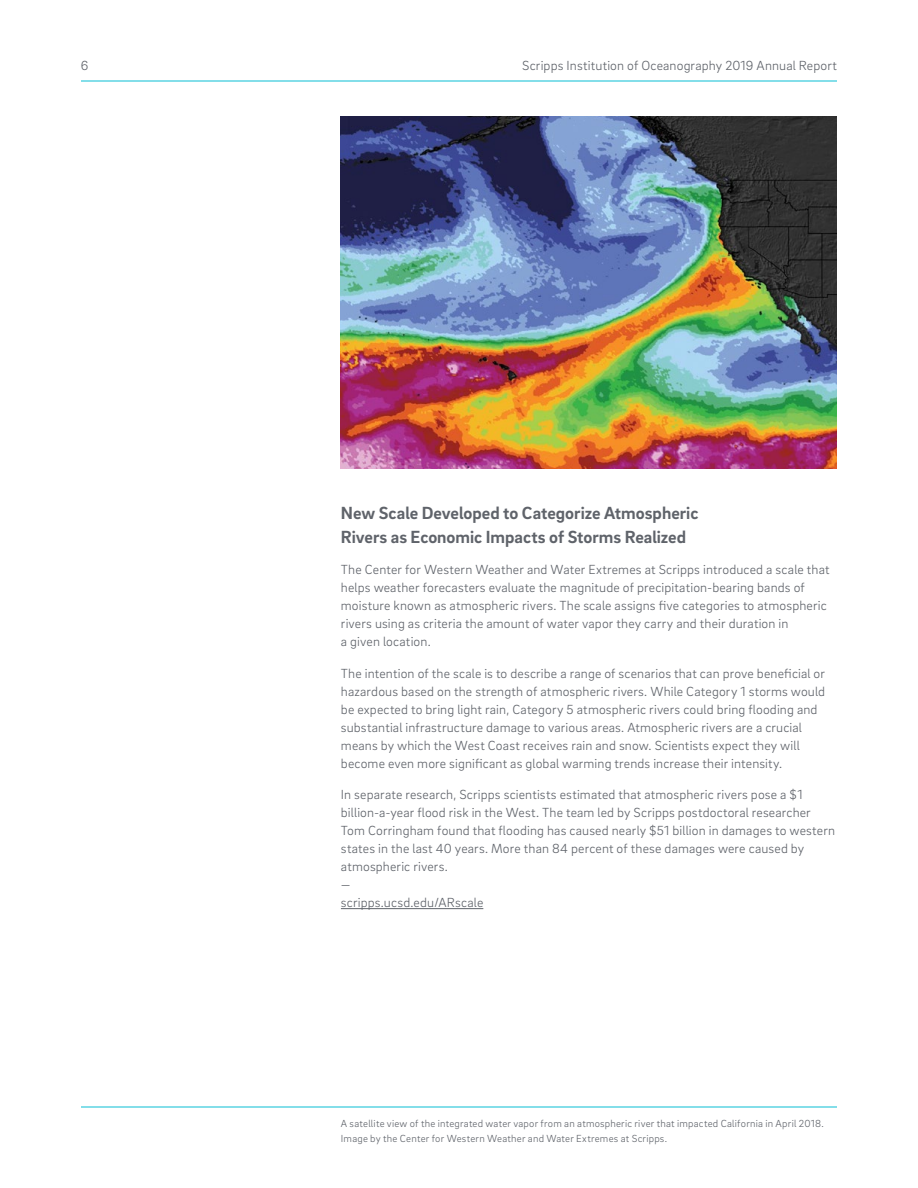
<style>
.page{position:relative;width:918px;height:1188px;background:#fff}
.page>*{position:absolute;margin:0;border:0;box-sizing:border-box;transform-origin:0 0}
.t1{font:700 18px/24px "Brix Sans";color:#5f636a}
.t2{font:300 13.5px/18px "Brix Sans";letter-spacing:.01em;color:#5f636a}
.t3{font:300 10.5px/15px "Brix Sans";letter-spacing:.02em;color:#5f636a}
</style>
<div class="page">
<img style="left:341px;top:117px;width:496px;height:352px">
<hr style="left:81px;top:81px;width:756px;height:1px;background:#08bed5">
<hr style="left:81px;top:1107px;width:756px;height:1px;background:#08bed5">
<hr style="left:341px;top:908px;width:142px;height:1px;background:#5f636a">
<p class="t2" style="left:81px;top:56px;width:9px">6</p>
<p class="t2" style="left:522px;top:56px;width:316px">Scripps Institution of Oceanography 2019 Annual Report</p>
<h1 class="t1" style="left:341px;top:500px;width:359px">New Scale Developed to Categorize Atmospheric<br>Rivers as Economic Impacts of Storms Realized</h1>
<p class="t2" style="left:341px;top:560px;width:490px">The Center for Western Weather and Water Extremes at Scripps introduced a scale that helps weather forecasters evaluate the magnitude of precipitation-bearing bands of moisture known as atmospheric rivers. The scale assigns five categories to atmospheric rivers using as criteria the amount of water vapor they carry and their duration in<br>a given location.</p>
<p class="t2" style="left:341px;top:664px;width:486px">The intention of the scale is to describe a range of scenarios that can prove beneficial or hazardous based on the strength of atmospheric rivers. While Category 1 storms would be expected to bring light rain, Category 5 atmospheric rivers could bring flooding and substantial infrastructure damage to various areas. Atmospheric rivers are a crucial means by which the West Coast receives rain and snow. Scientists expect they will become even more significant as global warming trends increase their intensity.</p>
<p class="t2" style="left:341px;top:785px;width:496px">In separate research, Scripps scientists estimated that atmospheric rivers pose a $1 billion-a-year flood risk in the West. The team led by Scripps postdoctoral researcher Tom Corringham found that flooding has caused nearly $51 billion in damages to western states in the last 40 years. More than 84 percent of these damages were caused by atmospheric rivers.<br>—<br>scripps.ucsd.edu/ARscale</p>
<p class="t3" style="left:341px;top:1115px;width:484px">A satellite view of the integrated water vapor from an atmospheric river that impacted California in April 2018.<br>Image by the Center for Western Weather and Water Extremes at Scripps.</p>
</div>
